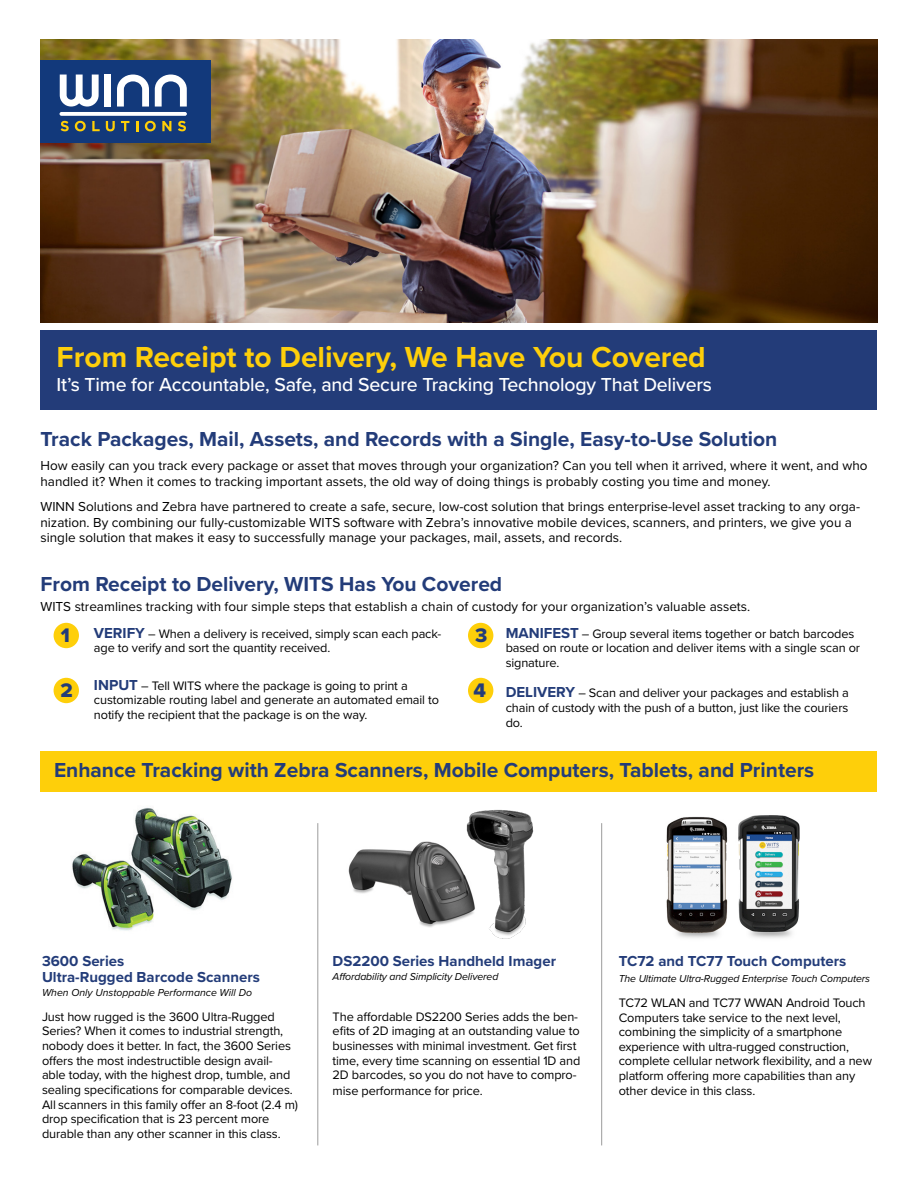
<style>
.page{position:relative;width:918px;height:1188px;background:#fff}
.page>*{position:absolute;margin:0;border:0;box-sizing:border-box;transform-origin:0 0}
.t1{font:700 30px "Proxima Nova";color:#fecf0a}
.t2{font:700 21px "Proxima Nova";color:#233c79}
.t3{font:20.4px "Proxima Nova Extrabld";color:#233c79}
.t4{font:500 19.5px "Proxima Nova";letter-spacing:-.01em;color:#fff}
.t5{font:700 15px/15.8px "Proxima Nova";color:#233c79}
.t6{font:13.5px/15.8px "Proxima Nova";color:#000}
.t7{font:12.75px/14.5px "Proxima Nova";letter-spacing:-.01em;color:#000}
.t8{font:italic 10.5px "Proxima Nova";letter-spacing:-.01em;color:#000}
.s1{font-weight:700;font-size:15px;color:#233c79}
</style>
<div class="page">
<img style="left:666px;top:815px;width:134px;height:123px">
<img style="left:40px;top:39px;width:838px;height:283px">
<div style="left:40px;top:751px;width:838px;height:41px;background:#fecf0a"></div>
<img style="left:72px;top:807px;width:160px;height:124px">
<img style="left:348px;top:841px;width:114px;height:86px">
<div style="left:40px;top:61px;width:171px;height:82px;background:#12397b"></div>
<svg style="left:60px;top:75px;width:39px;height:32px"></svg>
<div style="left:104px;top:75px;width:7px;height:32px;background:#fff"></div>
<svg style="left:117px;top:75px;width:32px;height:32px"></svg>
<svg style="left:155px;top:75px;width:32px;height:32px"></svg>
<svg style="left:61px;top:121px;width:8px;height:10px"></svg>
<svg style="left:75px;top:121px;width:11px;height:10px"></svg>
<svg style="left:92px;top:121px;width:8px;height:10px"></svg>
<svg style="left:106px;top:121px;width:9px;height:10px"></svg>
<svg style="left:121px;top:121px;width:8px;height:10px"></svg>
<svg style="left:136px;top:121px;width:2px;height:10px"></svg>
<svg style="left:145px;top:121px;width:11px;height:10px"></svg>
<svg style="left:162px;top:121px;width:9px;height:10px"></svg>
<svg style="left:178px;top:121px;width:8px;height:10px"></svg>
<svg style="left:60px;top:112px;width:127px;height:4px"></svg>
<div style="left:40px;top:330px;width:838px;height:80px;background:#233c79"></div>
<div style="left:468px;top:623px;width:25px;height:25px;background:#fecf0a;border-radius:50%"></div>
<div style="left:54px;top:623px;width:25px;height:25px;background:#fecf0a;border-radius:50%"></div>
<div style="left:468px;top:678px;width:25px;height:25px;background:#fecf0a;border-radius:50%"></div>
<div style="left:54px;top:678px;width:25px;height:25px;background:#fecf0a;border-radius:50%"></div>
<img style="left:462px;top:809px;width:72px;height:130px">
<hr style="left:601px;top:823px;width:1px;height:322px;background:#000">
<hr style="left:317px;top:823px;width:1px;height:322px;background:#000">
<h1 class="t1" style="left:57px;top:335px;width:651px">From Receipt to Delivery, We Have You Covered</h1>
<h3 class="t4" style="left:57px;top:370px;width:657px">It’s Time for Accountable, Safe, and Secure Tracking Technology That Delivers</h3>
<h2 class="t2" style="left:40px;top:423px;width:738px">Track Packages, Mail, Assets, and Records with a Single, Easy-to-Use Solution</h2>
<p class="t6" style="left:40px;top:457px;width:829px">How easily can you track every package or asset that moves through your organization? Can you tell when it arrived, where it went, and who handled it? When it comes to tracking important assets, the old way of doing things is probably costing you time and money.</p>
<p class="t6" style="left:40px;top:498px;width:821px">WINN Solutions and Zebra have partnered to create a safe, secure, low-cost solution that brings enterprise-level asset tracking to any orga&shy;nization. By combining our fully-customizable WITS software with Zebra’s innovative mobile devices, scanners, and printers, we give you a single solution that makes it easy to successfully manage your packages, mail, assets, and records.</p>
<h2 class="t2" style="left:40px;top:568px;width:463px">From Receipt to Delivery, WITS Has You Covered</h2>
<p class="t6" style="left:40px;top:598px;width:711px">WITS streamlines tracking with four simple steps that establish a chain of custody for your organization’s valuable assets.</p>
<p class="t7" style="left:94px;top:626px;width:349px"><span class="s1">VERIFY</span> – When a delivery is received, simply scan each pack&shy;age to verify and sort the quantity received.</p>
<p class="t7" style="left:94px;top:678px;width:347px"><span class="s1">INPUT</span> – Tell WITS where the package is going to print a customizable routing label and generate an automated email to notify the recipient that the package is on the way.</p>
<p class="t7" style="left:506px;top:626px;width:356px"><span class="s1">MANIFEST</span> – Group several items together or batch barcodes based on route or location and deliver items with a single scan or signature.</p>
<p class="t7" style="left:506px;top:685px;width:345px;text-align:justify"><span class="s1">DELIVERY</span> – Scan and deliver your packages and establish a chain of custody with the push of a button, just like the couriers do.</p>
<h3 class="t3" style="left:61px;top:620px;width:11px">1</h3>
<h3 class="t3" style="left:475px;top:620px;width:14px">3</h3>
<h3 class="t3" style="left:61px;top:675px;width:14px">2</h3>
<h3 class="t3" style="left:474px;top:675px;width:14px">4</h3>
<h2 class="t2" style="left:54px;top:754px;width:762px">Enhance Tracking with Zebra Scanners, Mobile Computers, Tablets, and Printers</h2>
<p class="t5" style="left:42px;top:953px;width:219px">3600 Series<br>Ultra-Rugged Barcode Scanners</p>
<p class="t8" style="left:42px;top:984px;width:212px">When Only Unstoppable Performance Will Do</p>
<p class="t7" style="left:42px;top:1009px;width:258px">Just how rugged is the 3600 Ultra-Rugged Series? When it comes to industrial strength, nobody does it better. In fact, the 3600 Series offers the most indestructible design avail&shy;able today, with the highest drop, tumble, and sealing specifications for comparable devices.<br>All scanners in this family offer an 8-foot (2.4 m) drop specification that is 23 percent more durable than any other scanner in this class.</p>
<p class="t5" style="left:333px;top:953px;width:225px">DS2200 Series Handheld Imager</p>
<p class="t8" style="left:333px;top:969px;width:167px">Affordability and Simplicity Delivered</p>
<p class="t7" style="left:333px;top:1009px;width:249px">The affordable DS2200 Series adds the ben&shy;efits of 2D imaging at an outstanding value to businesses with minimal investment. Get first time, every time scanning on essential 1D and 2D barcodes, so you do not have to compro&shy;mise performance for price.</p>
<p class="t5" style="left:619px;top:953px;width:229px">TC72 and TC77 Touch Computers</p>
<p class="t8" style="left:619px;top:971px;width:253px">The Ultimate Ultra-Rugged Enterprise Touch Computers</p>
<p class="t7" style="left:619px;top:995px;width:255px">TC72 WLAN and TC77 WWAN Android Touch Computers take service to the next level, combining the simplicity of a smartphone experience with ultra-rugged construction, complete cellular network flexibility, and a new platform offering more capabilities than any other device in this class.</p>
</div>
